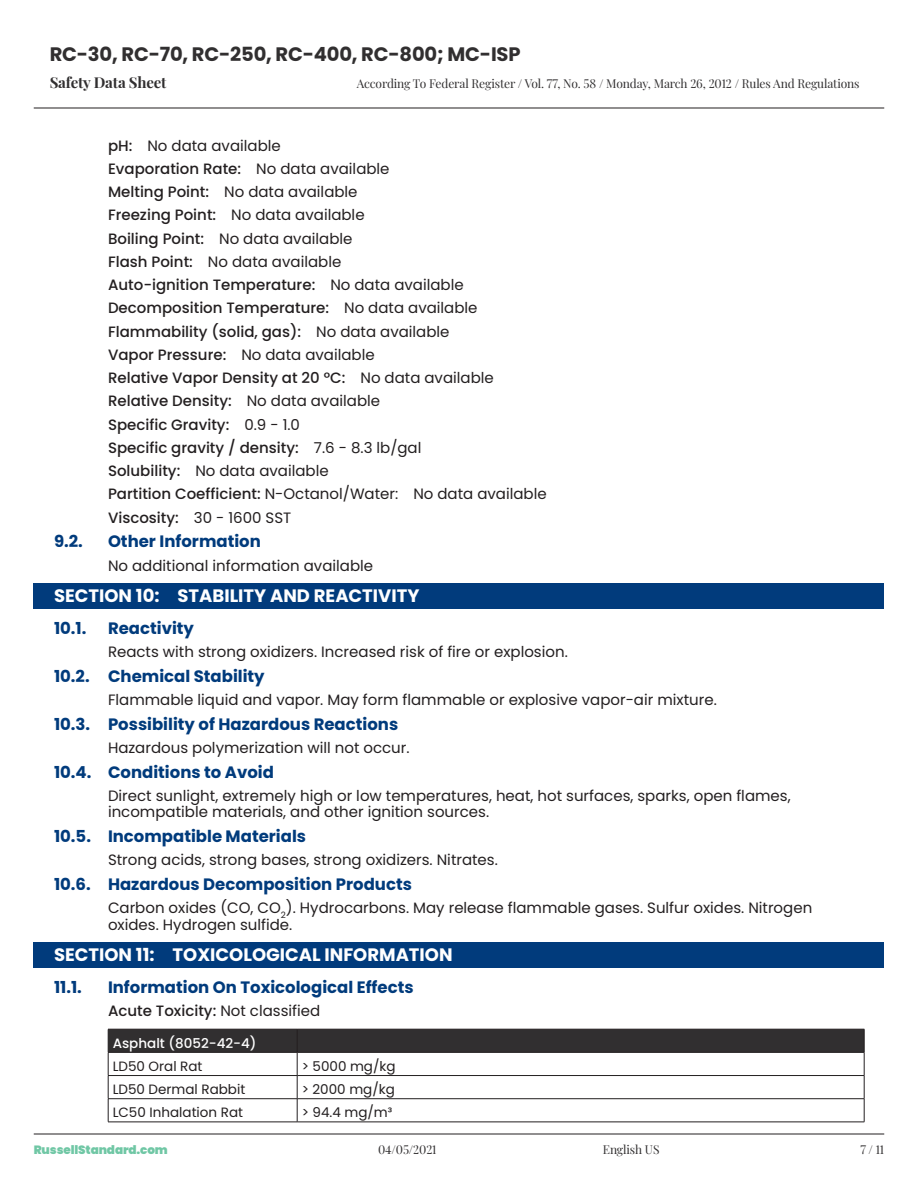
<style>
.page{position:relative;width:918px;height:1188px;background:#fff}
.page>*{position:absolute;margin:0;border:0;box-sizing:border-box;transform-origin:0 0}
.t1{font:700 19.5px "Poppins";letter-spacing:-.01em;color:#312f30}
.t2{font:700 18px "Poppins";color:#fff}
.t3{font:700 16.5px "Poppins";color:#013b7c}
.t4{font:500 15px/23.2px "Poppins";color:#231f20}
.t5{font:15px/16.5px "Poppins";color:#231f20}
.t6{font:700 15px "Playfair Display";letter-spacing:-.01em;color:#312f30}
.t7{font:13.5px "Poppins";color:#231f20}
.t8{font:500 13.5px "Poppins";color:#fff}
.t9{font:12px "Playfair Display";letter-spacing:-.01em;color:#312f30}
.t10{font:900 12px "Poppins";letter-spacing:-.01em;color:#70c7a5}
.s1{font-weight:400}
</style>
<div class="page">
<hr style="left:34px;top:1134px;width:850px;height:1px;background:#231f20">
<hr style="left:34px;top:108px;width:850px;height:1px;background:#231f20">
<div style="left:34px;top:583px;width:850px;height:26px;background:#013b7c"></div>
<div style="left:34px;top:943px;width:850px;height:25px;background:#013b7c"></div>
<hr style="left:108px;top:1122px;width:189px;height:1px;background:#231f20">
<hr style="left:297px;top:1122px;width:567px;height:1px;background:#231f20">
<svg style="left:108px;top:1029px;width:757px;height:93px"></svg>
<hr style="left:108px;top:1052px;width:189px;height:1px;background:#231f20">
<hr style="left:297px;top:1052px;width:567px;height:1px;background:#231f20">
<h1 class="t1" style="left:50px;top:43px;width:472px">RC-30, RC-70, RC-250, RC-400, RC-800; MC-ISP</h1>
<p class="t6" style="left:50px;top:71px;width:118px">Safety Data Sheet</p>
<p class="t9" style="left:357px;top:74px;width:504px">According To Federal Register / Vol. 77, No. 58 / Monday, March 26, 2012 / Rules And Regulations</p>
<p class="t4" style="left:108px;top:134px;width:440px">pH: <span class="s1">No data available<br></span>Evaporation Rate: <span class="s1">No data available<br></span>Melting Point: <span class="s1">No data available<br></span>Freezing Point: <span class="s1">No data available<br></span>Boiling Point: <span class="s1">No data available<br></span>Flash Point: <span class="s1">No data available<br></span>Auto-ignition Temperature: <span class="s1">No data available </span>Decomposition Temperature: <span class="s1">No data available </span>Flammability (solid, gas): <span class="s1">No data available<br></span>Vapor Pressure: <span class="s1">No data available<br></span>Relative Vapor Density at 20 °C: <span class="s1">No data available </span>Relative Density: <span class="s1">No data available<br></span>Specific Gravity: <span class="s1">0.9 - 1.0<br></span>Specific gravity / density: <span class="s1">7.6 - 8.3 lb/gal<br></span>Solubility: <span class="s1">No data available<br></span>Partition Coefficient: <span class="s1">N-Octanol/Water: No data available </span>Viscosity: <span class="s1">30 - 1600 SST</span></p>
<p class="t3" style="left:54px;top:532px;width:30px">9.2.</p>
<p class="t3" style="left:108px;top:532px;width:154px">Other Information</p>
<p class="t5" style="left:108px;top:557px;width:267px">No additional information available</p>
<p class="t2" style="left:54px;top:586px;width:367px">SECTION 10: STABILITY AND REACTIVITY</p>
<p class="t3" style="left:54px;top:618px;width:34px">10.1.</p>
<p class="t3" style="left:108px;top:618px;width:87px">Reactivity</p>
<p class="t5" style="left:108px;top:644px;width:461px">Reacts with strong oxidizers. Increased risk of fire or explosion.</p>
<p class="t3" style="left:54px;top:666px;width:212px">10.2. Chemical Stability</p>
<p class="t5" style="left:108px;top:692px;width:610px">Flammable liquid and vapor. May form flammable or explosive vapor-air mixture.</p>
<p class="t3" style="left:54px;top:714px;width:346px">10.3. Possibility of Hazardous Reactions</p>
<p class="t5" style="left:108px;top:740px;width:303px">Hazardous polymerization will not occur.</p>
<p class="t3" style="left:54px;top:762px;width:221px">10.4. Conditions to Avoid</p>
<p class="t5" style="left:108px;top:788px;width:684px">Direct sunlight, extremely high or low temperatures, heat, hot surfaces, sparks, open flames, incompatible materials, and other ignition sources.</p>
<p class="t3" style="left:54px;top:827px;width:254px">10.5. Incompatible Materials</p>
<p class="t5" style="left:108px;top:852px;width:391px">Strong acids, strong bases, strong oxidizers. Nitrates.</p>
<p class="t3" style="left:54px;top:875px;width:359px">10.6. Hazardous Decomposition Products</p>
<p class="t5" style="left:108px;top:900px;width:706px">Carbon oxides (CO, CO<sub>2</sub>). Hydrocarbons. May release flammable gases. Sulfur oxides. Nitrogen oxides. Hydrogen sulfide.</p>
<p class="t2" style="left:54px;top:945px;width:400px">SECTION 11: TOXICOLOGICAL INFORMATION</p>
<p class="t3" style="left:54px;top:978px;width:29px">11.1.</p>
<p class="t3" style="left:108px;top:978px;width:307px">Information On Toxicological Effects</p>
<p class="t4" style="left:108px;top:999px;width:214px">Acute Toxicity: <span class="s1">Not classified</span></p>
<p class="t8" style="left:113px;top:1035px;width:145px">Asphalt (8052-42-4)</p>
<p class="t7" style="left:113px;top:1058px;width:91px">LD50 Oral Rat</p>
<p class="t7" style="left:302px;top:1058px;width:95px">&gt; 5000 mg/kg</p>
<p class="t7" style="left:113px;top:1082px;width:134px">LD50 Dermal Rabbit</p>
<p class="t7" style="left:302px;top:1082px;width:95px">&gt; 2000 mg/kg</p>
<p class="t7" style="left:113px;top:1105px;width:132px">LC50 Inhalation Rat</p>
<p class="t7" style="left:302px;top:1105px;width:92px">&gt; 94.4 mg/m³</p>
<p class="t10" style="left:34px;top:1143px;width:136px">RussellStandard.com</p>
<p class="t9" style="left:378px;top:1140px;width:60px">04/05/2021</p>
<p class="t9" style="left:603px;top:1140px;width:58px">English US</p>
<p class="t9" style="left:860px;top:1140px;width:25px">7/11</p>
</div>
